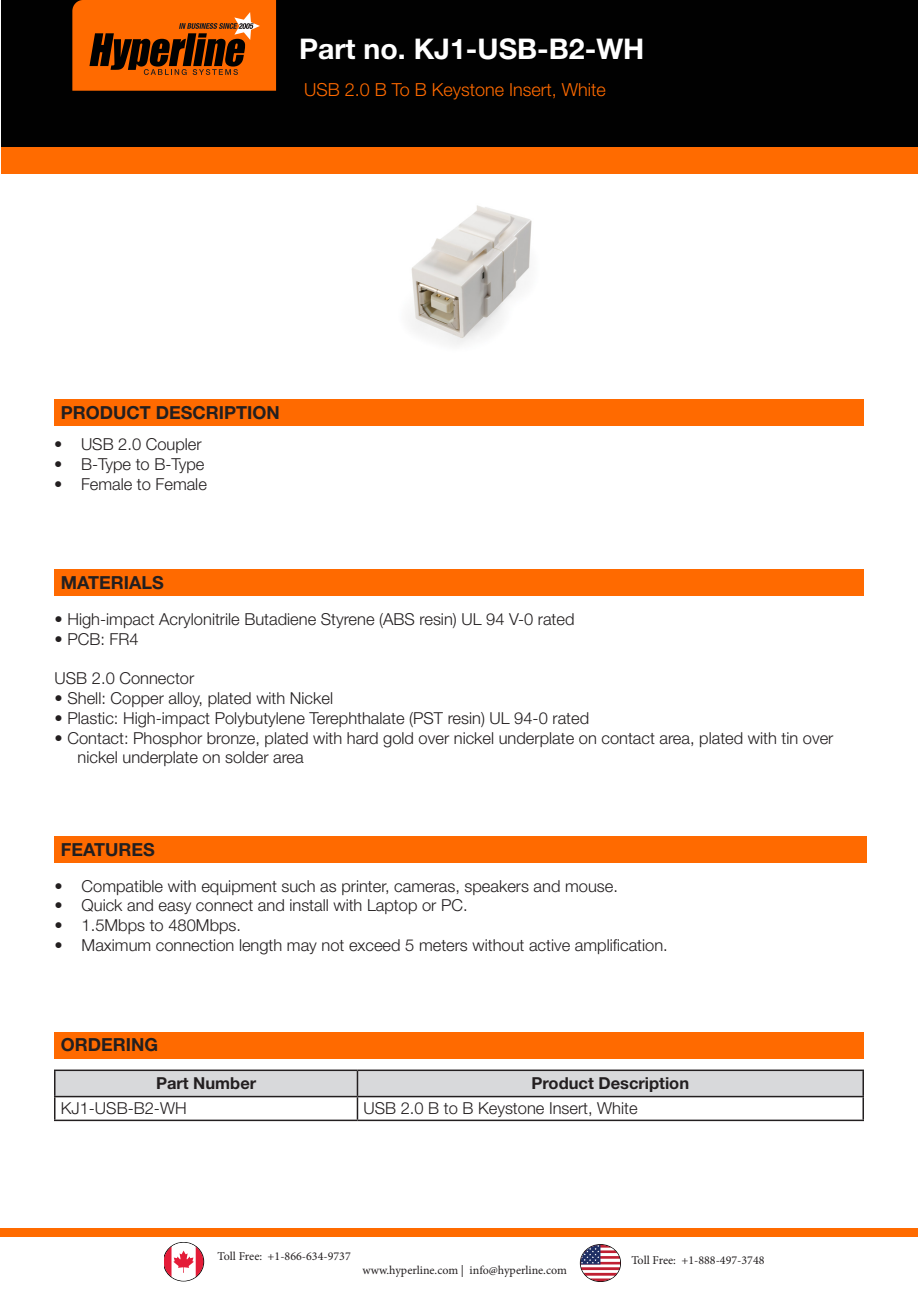
<style>
.page{position:relative;width:918px;height:1296px;background:#fff}
.page>*{position:absolute;margin:0;border:0;box-sizing:border-box;transform-origin:0 0}
.t1{font:700 28.5px "Helvetica Neue LT Std";color:#fff}
.t2{font:700 18px "Helvetica Neue LT Std";color:#231f20}
.t3{font:300 18px "Helvetica Neue LT Std";color:#ff6a00}
.t4{font:300 16.5px "Helvetica Neue LT Std";color:#231f20}
.t5{font:700 16.5px "Helvetica Neue LT Std";color:#231f20}
.t6{font:12px "Minion Pro";color:#231f20}
</style>
<div class="page">
<div style="left:1px;top:0;width:917px;height:149px;background:#010101"></div>
<svg style="left:72px;top:0;width:204px;height:91px"></svg>
<div style="left:1px;top:147px;width:917px;height:27px;background:#ff6b00"></div>
<div style="left:54px;top:399px;width:810px;height:27px;background:#ff6a00"></div>
<div style="left:54px;top:569px;width:810px;height:27px;background:#ff6a00"></div>
<div style="left:0;top:1228px;width:918px;height:9px;background:#ff6b00"></div>
<svg style="left:165px;top:1242px;width:39px;height:39px"></svg>
<div style="left:580px;top:1244px;width:41px;height:38px;border:1px solid #010101;border-radius:50%"></div>
<svg style="left:581px;top:1245px;width:39px;height:36px"></svg>
<img style="left:411px;top:205px;width:121px;height:140px">
<div style="left:54px;top:836px;width:812px;height:27px;background:#ff6a00"></div>
<div style="left:54px;top:1032px;width:810px;height:27px;background:#ff6a00"></div>
<hr style="left:54px;top:1070px;width:303px;height:1px;background:#231f20">
<hr style="left:54px;top:1071px;width:2px;height:25px;background:#231f20">
<hr style="left:357px;top:1070px;width:507px;height:1px;background:#231f20">
<hr style="left:862px;top:1071px;width:2px;height:25px;background:#231f20">
<hr style="left:54px;top:1096px;width:303px;height:1px;background:#231f20">
<hr style="left:54px;top:1097px;width:2px;height:23px;background:#231f20">
<hr style="left:357px;top:1096px;width:507px;height:1px;background:#231f20">
<svg style="left:55px;top:1070px;width:808px;height:50px"></svg>
<hr style="left:862px;top:1097px;width:2px;height:23px;background:#231f20">
<hr style="left:54px;top:1120px;width:303px;height:1px;background:#231f20">
<hr style="left:357px;top:1120px;width:507px;height:1px;background:#231f20">
<p class="t1" style="left:299px;top:31px;width:347px">Part no. KJ1-USB-B2-WH</p>
<p class="t3" style="left:304px;top:79px;width:303px">USB 2.0 B To B Keystone Insert, White</p>
<p class="t2" style="left:61px;top:401px;width:221px">PRODUCT DESCRIPTION</p>
<p class="t4" style="left:54px;top:434px;width:149px">• USB 2.0 Coupler</p>
<p class="t4" style="left:54px;top:454px;width:152px">• B-Type to B-Type</p>
<p class="t4" style="left:54px;top:474px;width:154px">• Female to Female</p>
<p class="t2" style="left:61px;top:571px;width:104px">MATERIALS</p>
<p class="t4" style="left:55px;top:609px;width:521px">• High-impact Acrylonitrile Butadiene Styrene (ABS resin) UL 94 V-0 rated</p>
<p class="t4" style="left:55px;top:629px;width:86px">• PCB: FR4</p>
<p class="t4" style="left:55px;top:668px;width:141px">USB 2.0 Connector</p>
<p class="t4" style="left:55px;top:688px;width:280px">• Shell: Copper alloy, plated with Nickel</p>
<p class="t4" style="left:55px;top:708px;width:536px">• Plastic: High-impact Polybutylene Terephthalate (PST resin) UL 94-0 rated</p>
<p class="t4" style="left:55px;top:728px;width:780px">• Contact: Phosphor bronze, plated with hard gold over nickel underplate on contact area, plated with tin over</p>
<p class="t4" style="left:78px;top:748px;width:228px">nickel underplate on solder area</p>
<p class="t2" style="left:61px;top:839px;width:96px">FEATURES</p>
<p class="t4" style="left:55px;top:876px;width:565px">• Compatible with equipment such as printer, cameras, speakers and mouse.</p>
<p class="t4" style="left:55px;top:895px;width:415px">• Quick and easy connect and install with Laptop or PC.</p>
<p class="t4" style="left:55px;top:915px;width:188px">• 1.5Mbps to 480Mbps.</p>
<p class="t4" style="left:55px;top:935px;width:615px">• Maximum connection length may not exceed 5 meters without active amplification.</p>
<p class="t2" style="left:61px;top:1034px;width:99px">ORDERING</p>
<p class="t5" style="left:156px;top:1073px;width:102px">Part Number</p>
<p class="t5" style="left:532px;top:1073px;width:159px">Product Description</p>
<p class="t4" style="left:61px;top:1098px;width:127px">KJ1-USB-B2-WH</p>
<p class="t4" style="left:363px;top:1098px;width:276px">USB 2.0 B to B Keystone Insert, White</p>
<p class="t6" style="left:218px;top:1249px;width:135px">Toll Free: +1-866-634-9737</p>
<p class="t6" style="left:631px;top:1252px;width:135px">Toll Free: +1-888-497-3748</p>
<p class="t6" style="left:363px;top:1263px;width:206px">www.hyperline.com | info@hyperline.com</p>
</div>
